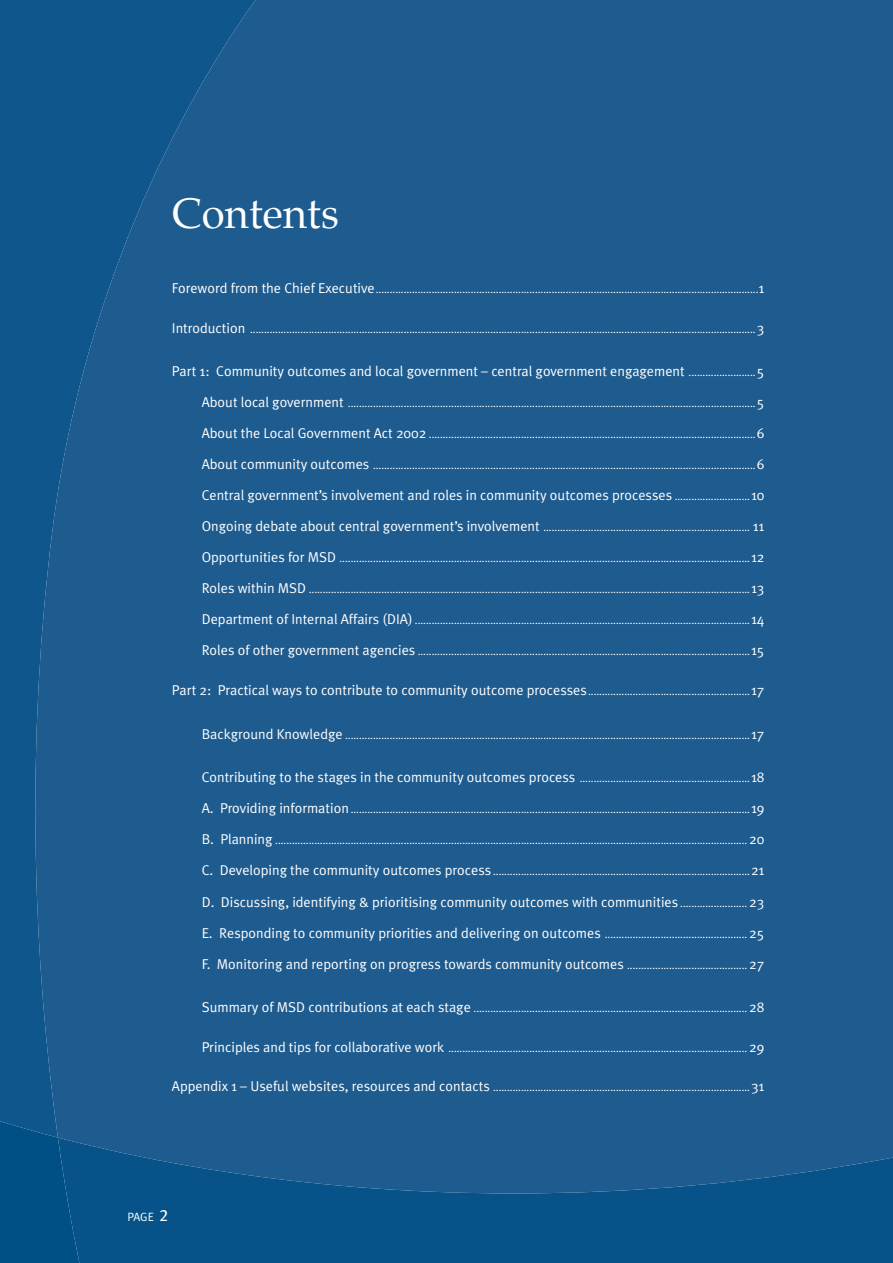
<style>
.page{position:relative;width:893px;height:1263px;background:#fff}
.page>*{position:absolute;margin:0;border:0;box-sizing:border-box;transform-origin:0 0}
.t1{font:42px "Palatino";color:#fff}
.t2{font:14.25px/31px "Meta Plus Normal";color:#fff;text-align:justify}
.t3{font:12px "Meta Plus Normal";color:#fff}
.t4{font:10.5px "Meta Plus Normal";color:#fff}
.s1{font-size:14.25px}
.s2{font-size:10.5px}
.s3{font-family:"Meta Plus Book Caps";font-size:16.5px}
</style>
<div class="page">
<div style="left:255px;top:0;width:638px;height:1137px;background:#1e5b8f"></div>
<svg style="left:0;top:0;width:255px;height:1137px;background:#18598d"></svg>
<svg style="left:79px;top:1137px;width:814px;height:126px;background:#0e558b"></svg>
<svg style="left:0;top:1121px;width:79px;height:142px;background:#035187"></svg>
<h1 class="t1" style="left:172px;top:186px;width:168px">Contents</h1>
<p class="t4" style="left:172px;top:283px;width:594px"><span class="s1">Foreword from the Chief Executive</span> .........................................................................................................................................<span class="s1">1</span></p>
<p class="t4" style="left:172px;top:323px;width:594px"><span class="s1">Introduction</span> .....................................................................................................................................................................................<span class="s1">3</span></p>
<h2 class="t2" style="left:172px;top:356px;width:594px">Part 1: Community outcomes and local government – central government engagement <span class="s2">........................</span>5</h2>
<p class="t4" style="left:202px;top:398px;width:564px"><span class="s1">About local government</span> ..................................................................................................................................................<span class="s1">5</span></p>
<p class="t4" style="left:202px;top:429px;width:564px"><span class="s1">About the Local Government Act 2002</span> .....................................................................................................................<span class="s1">6</span></p>
<p class="t4" style="left:202px;top:460px;width:564px"><span class="s1">About community outcomes</span> .........................................................................................................................................<span class="s1">6</span></p>
<h2 class="t2" style="left:202px;top:480px;width:564px">Central government’s involvement and roles in community outcomes processes <span class="s2">...........................</span>10</h2>
<p class="t4" style="left:202px;top:522px;width:564px"><span class="s1">Ongoing debate about central government’s involvement</span> .......................................................................... <span class="s1">11</span></p>
<p class="t4" style="left:202px;top:553px;width:564px"><span class="s1">Opportunities for MSD</span> ...................................................................................................................................................<span class="s1">12</span></p>
<p class="t4" style="left:202px;top:584px;width:564px"><span class="s1">Roles within MSD</span> ..............................................................................................................................................................<span class="s1">13</span></p>
<p class="t4" style="left:202px;top:615px;width:564px"><span class="s1">Department of Internal Affairs (DIA)</span> ........................................................................................................................<span class="s1">14</span></p>
<p class="t4" style="left:202px;top:646px;width:564px"><span class="s1">Roles of other government agencies</span> .......................................................................................................................<span class="s1">15</span></p>
<h2 class="t2" style="left:172px;top:674px;width:594px">Part 2: Practical ways to contribute to community outcome processes <span class="s2">..........................................................</span>17</h2>
<p class="t4" style="left:202px;top:729px;width:564px"><span class="s1">Background Knowledge</span> .................................................................................................................................................<span class="s1">17</span></p>
<p class="t4" style="left:202px;top:773px;width:564px"><span class="s1">Contributing to the stages in the community outcomes process</span> .............................................................<span class="s1">18</span></p>
<p class="t4" style="left:202px;top:804px;width:564px"><span class="s1">A. Providing information</span> ...............................................................................................................................................<span class="s1">19</span></p>
<p class="t4" style="left:202px;top:835px;width:564px"><span class="s1">B. Planning</span> ......................................................................................................................................................................... <span class="s1">20</span></p>
<p class="t4" style="left:202px;top:866px;width:564px"><span class="s1">C. Developing the community outcomes process</span> ............................................................................................<span class="s1">21</span></p>
<p class="t2" style="left:202px;top:886px;width:564px">D. Discussing, identifying &amp; prioritising community outcomes with communities <span class="s2">........................</span> 23<br>E. Responding to community priorities and delivering on outcomes <span class="s2">...................................................</span> 25<br>F. Monitoring and reporting on progress towards community outcomes <span class="s2">...........................................</span> 27</p>
<p class="t4" style="left:202px;top:1002px;width:564px"><span class="s1">Summary of MSD contributions at each stage</span> .................................................................................................. <span class="s1">28</span></p>
<p class="t4" style="left:202px;top:1042px;width:564px"><span class="s1">Principles and tips for collaborative work</span> ........................................................................................................... <span class="s1">29</span></p>
<p class="t4" style="left:172px;top:1081px;width:594px"><span class="s1">Appendix 1 – Useful websites, resources and contacts</span> ............................................................................................<span class="s1">31</span></p>
<p class="t3" style="left:128px;top:1209px;width:42px">PAGE <span class="s3">2</span></p>
</div>
